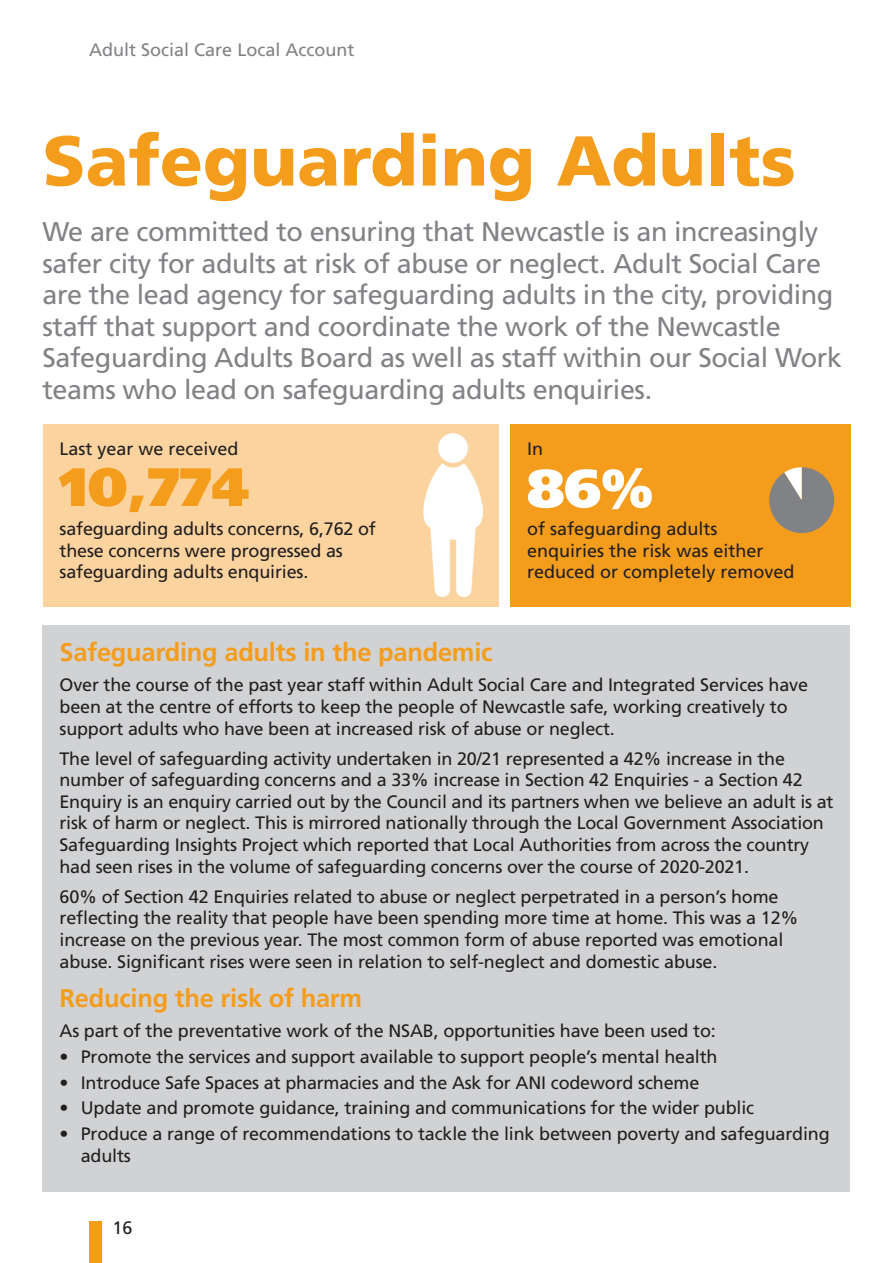
<style>
.page{position:relative;width:893px;height:1263px;background:#fff}
.page>*{position:absolute;margin:0;border:0;box-sizing:border-box;transform-origin:0 0}
.t1{font:900 70.5px "Frutiger";color:#f49d1d}
.t2{font:900 54px "Frutiger";color:#f49d1d}
.t3{font:900 54px "Frutiger";color:#fff}
.t4{font:27px/31.5px "Frutiger";letter-spacing:-.015em;color:#808285}
.t5{font:700 25.5px "Frutiger";letter-spacing:-.01em;color:#f49d1d}
.t6{font:18px/21.6px "Frutiger";letter-spacing:-.01em;color:#231f20}
.t7{font:18px "Frutiger";color:#808285}
</style>
<div class="page">
<div style="left:89px;top:1222px;width:13px;height:41px;background:#f49d1d"></div>
<div style="left:43px;top:424px;width:455px;height:182px;background:#fbd39f"></div>
<div style="left:510px;top:424px;width:340px;height:182px;background:#f49d1d"></div>
<svg style="left:769px;top:467px;width:65px;height:66px"></svg>
<img style="left:423px;top:433px;width:59px;height:164px">
<div style="left:43px;top:625px;width:807px;height:567px;background:#d1d2d4"></div>
<p class="t7" style="left:89px;top:40px;width:267px">Adult Social Care Local Account</p>
<p class="t1" style="left:43px;top:118px;width:755px">Safeguarding Adults</p>
<p class="t4" style="left:43px;top:216px;width:801px">We are committed to ensuring that Newcastle is an increasingly safer city for adults at risk of abuse or neglect. Adult Social Care are the lead agency for safeguarding adults in the city, providing staff that support and coordinate the work of the Newcastle Safeguarding Adults Board as well as staff within our Social Work teams who lead on safeguarding adults enquiries.</p>
<p class="t6" style="left:60px;top:438px;width:181px">Last year we received</p>
<p class="t2" style="left:60px;top:454px;width:191px">10,774</p>
<p class="t6" style="left:60px;top:518px;width:318px">safeguarding adults concerns, 6,762 of these concerns were progressed as safeguarding adults enquiries.</p>
<p class="t6" style="left:527px;top:438px;width:18px">In</p>
<p class="t3" style="left:527px;top:456px;width:127px">86%</p>
<p class="t6" style="left:527px;top:518px;width:269px">of safeguarding adults enquiries the risk was either reduced or completely removed</p>
<p class="t5" style="left:60px;top:637px;width:434px">Safeguarding adults in the pandemic</p>
<p class="t6" style="left:60px;top:674px;width:750px">Over the course of the past year staff within Adult Social Care and Integrated Services have been at the centre of efforts to keep the people of Newcastle safe, working creatively to support adults who have been at increased risk of abuse or neglect.</p>
<p class="t6" style="left:60px;top:748px;width:775px">The level of safeguarding activity undertaken in 20/21 represented a 42% increase in the number of safeguarding concerns and a 33% increase in Section 42 Enquiries - a Section 42<br>Enquiry is an enquiry carried out by the Council and its partners when we believe an adult is at risk of harm or neglect. This is mirrored nationally through the Local Government Association Safeguarding Insights Project which reported that Local Authorities from across the country had seen rises in the volume of safeguarding concerns over the course of 2020-2021.</p>
<p class="t6" style="left:60px;top:886px;width:740px">60% of Section 42 Enquiries related to abuse or neglect perpetrated in a person’s home reflecting the reality that people have been spending more time at home. This was a 12% increase on the previous year. The most common form of abuse reported was emotional abuse. Significant rises were seen in relation to self-neglect and domestic abuse.</p>
<p class="t5" style="left:60px;top:983px;width:304px">Reducing the risk of harm</p>
<p class="t6" style="left:60px;top:1020px;width:658px">As part of the preventative work of the NSAB, opportunities have been used to:</p>
<p class="t6" style="left:60px;top:1046px;width:659px">• Promote the services and support available to support people’s mental health</p>
<p class="t6" style="left:60px;top:1071px;width:641px">• Introduce Safe Spaces at pharmacies and the Ask for ANI codeword scheme</p>
<p class="t6" style="left:60px;top:1097px;width:696px">• Update and promote guidance, training and communications for the wider public</p>
<p class="t6" style="left:81px;top:1123px;width:750px;text-indent:-21px">• Produce a range of recommendations to tackle the link between poverty and safeguarding adults</p>
<p class="t6" style="left:113px;top:1217px;width:22px">16</p>
</div>
